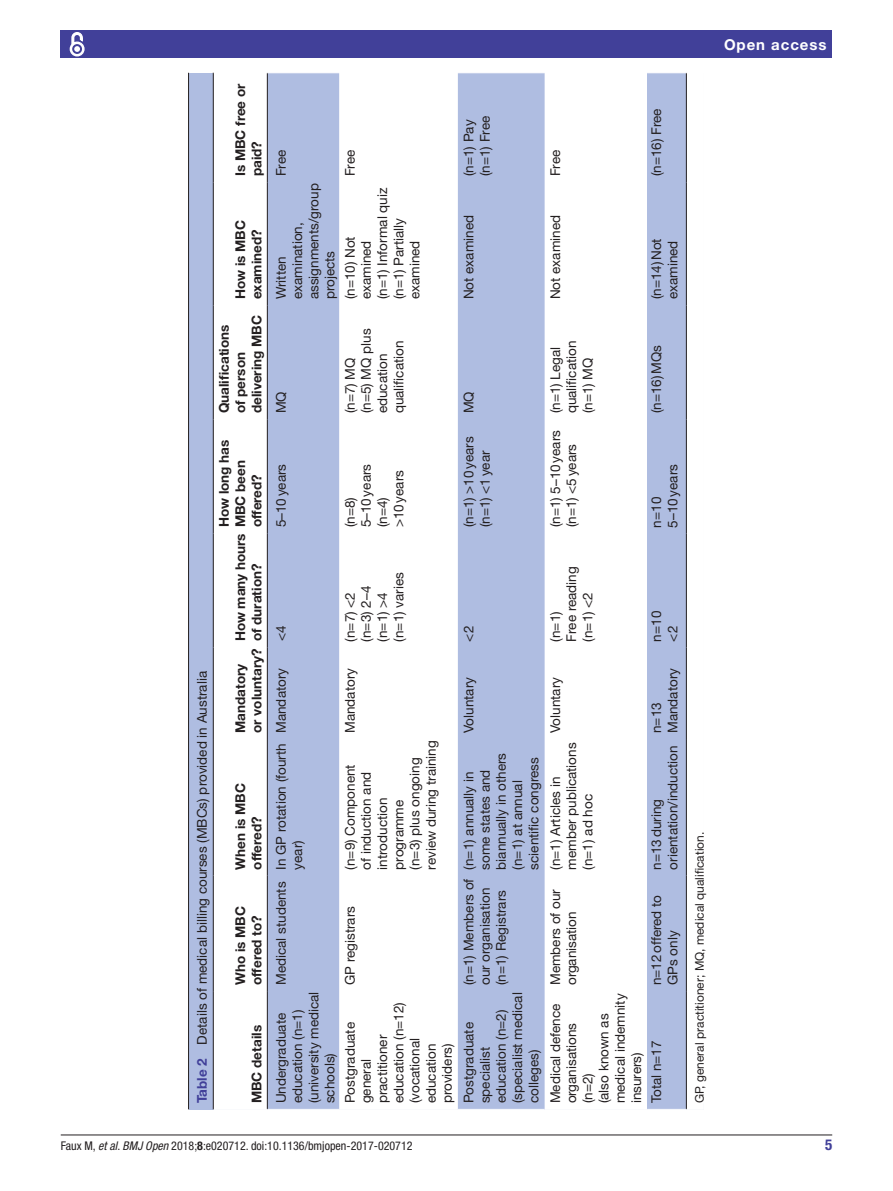
<style>
.page{position:relative;width:893px;height:1191px;background:#fff}
.page>*{position:absolute;margin:0;border:0;box-sizing:border-box;transform-origin:0 0}
.t1{font:700 15px "Helvetica Neue LT Std";letter-spacing:.065em;color:#fff}
.t2{font:700 condensed 15px "Helvetica Neue LT Std";color:#414099}
.t3{font:13.5px/16.2px "Helvetica Neue LT Std";color:#231f20}
.t4{font:700 13.5px/16.2px "Helvetica Neue LT Std";color:#231f20}
.t5{font:condensed 12px "Helvetica Neue LT Std";color:#231f20}
.t6{font:12px "Helvetica Neue LT Std";color:#231f20}
.s1{font-weight:700;color:#414099}
.s2{font-style:italic}
.s3{font-weight:700}
</style>
<div class="page">
<hr style="left:61px;top:1134px;width:771px;height:1px;background:#231f20">
<div style="left:61px;top:31px;width:771px;height:27px;background:#414099"></div>
<svg style="left:69px;top:32px;width:16px;height:25px"></svg>
<div style="left:189px;top:73px;width:515px;height:1036px;background:#afbde1"></div>
<hr style="left:188px;top:73px;width:1px;height:1036px;background:#231f20">
<div style="left:214px;top:73px;width:490px;height:1036px;background:#fff"></div>
<svg style="left:268px;top:73px;width:418px;height:1036px;fill:#fff"></svg>
<hr style="left:213px;top:991px;width:1px;height:118px;background:#231f20">
<hr style="left:267px;top:991px;width:1px;height:118px;background:#231f20">
<hr style="left:213px;top:875px;width:1px;height:116px;background:#231f20">
<hr style="left:267px;top:875px;width:1px;height:116px;background:#231f20">
<hr style="left:213px;top:739px;width:1px;height:136px;background:#231f20">
<hr style="left:267px;top:739px;width:1px;height:136px;background:#231f20">
<hr style="left:213px;top:647px;width:1px;height:92px;background:#231f20">
<hr style="left:267px;top:647px;width:1px;height:92px;background:#231f20">
<hr style="left:213px;top:533px;width:1px;height:114px;background:#231f20">
<hr style="left:267px;top:533px;width:1px;height:114px;background:#231f20">
<hr style="left:213px;top:419px;width:1px;height:114px;background:#231f20">
<hr style="left:267px;top:419px;width:1px;height:114px;background:#231f20">
<hr style="left:213px;top:305px;width:1px;height:114px;background:#231f20">
<hr style="left:267px;top:305px;width:1px;height:114px;background:#231f20">
<hr style="left:213px;top:182px;width:1px;height:123px;background:#231f20">
<hr style="left:267px;top:182px;width:1px;height:123px;background:#231f20">
<hr style="left:213px;top:73px;width:1px;height:109px;background:#231f20">
<hr style="left:267px;top:73px;width:1px;height:109px;background:#231f20">
<hr style="left:686px;top:875px;width:1px;height:116px;background:#231f20">
<hr style="left:686px;top:739px;width:1px;height:136px;background:#231f20">
<hr style="left:686px;top:647px;width:1px;height:92px;background:#231f20">
<hr style="left:686px;top:533px;width:1px;height:114px;background:#231f20">
<hr style="left:686px;top:419px;width:1px;height:114px;background:#231f20">
<hr style="left:686px;top:305px;width:1px;height:114px;background:#231f20">
<hr style="left:686px;top:182px;width:1px;height:123px;background:#231f20">
<hr style="left:686px;top:991px;width:1px;height:118px;background:#231f20">
<hr style="left:686px;top:73px;width:1px;height:109px;background:#231f20">
<hr style="left:703px;top:73px;width:2px;height:1030px;background:#fff">
<p class="t4" style="left:232px;top:176px;width:94px;rotate:-90deg">Is MBC free or paid?</p>
<p class="t4" style="left:232px;top:299px;width:81px;rotate:-90deg">How is MBC examined?</p>
<p class="t4" style="left:216px;top:413px;width:100px;rotate:-90deg">Qualifications of person delivering MBC</p>
<p class="t3" style="left:194px;top:1103px;width:434px;rotate:-90deg"><span class="s1">Table 2</span> Details of medical billing courses (MBCs) provided in Australia</p>
<p class="t4" style="left:216px;top:527px;width:89px;rotate:-90deg">How long has</p>
<p class="t4" style="left:232px;top:641px;width:183px;rotate:-90deg">How many hours MBC been of duration?</p>
<p class="t4" style="left:248px;top:527px;width:55px;rotate:-90deg">offered?</p>
<p class="t4" style="left:232px;top:733px;width:86px;rotate:-90deg">Mandatory or voluntary?</p>
<p class="t4" style="left:232px;top:869px;width:88px;rotate:-90deg">When is MBC offered?</p>
<p class="t4" style="left:232px;top:985px;width:80px;rotate:-90deg">Who is MBC offered to?</p>
<p class="t4" style="left:248px;top:1103px;width:80px;rotate:-90deg">MBC details</p>
<p class="t3" style="left:273px;top:176px;width:28px;rotate:-90deg">Free</p>
<p class="t3" style="left:342px;top:176px;width:28px;rotate:-90deg">Free</p>
<p class="t3" style="left:273px;top:299px;width:118px;rotate:-90deg">Written examination, assignments/group projects</p>
<p class="t3" style="left:342px;top:299px;width:113px;rotate:-90deg">(n=10) Not examined<br>(n=1) Informal quiz (n=1) Partially examined</p>
<p class="t3" style="left:273px;top:413px;width:24px;rotate:-90deg">MQ</p>
<p class="t3" style="left:273px;top:527px;width:65px;rotate:-90deg">5–10years</p>
<p class="t3" style="left:342px;top:413px;width:86px;rotate:-90deg">(n=7) MQ (n=5) MQ plus education qualification</p>
<p class="t3" style="left:342px;top:527px;width:65px;rotate:-90deg">(n=8)<br>5–10years (n=4) &gt;10years</p>
<p class="t3" style="left:460px;top:176px;width:62px;rotate:-90deg">(n=1) Pay (n=1) Free</p>
<p class="t3" style="left:460px;top:299px;width:86px;rotate:-90deg">Not examined</p>
<p class="t3" style="left:460px;top:413px;width:24px;rotate:-90deg">MQ</p>
<p class="t3" style="left:460px;top:527px;width:93px;rotate:-90deg">(n=1) &gt;10years (n=1) &lt;1year</p>
<p class="t3" style="left:547px;top:176px;width:28px;rotate:-90deg">Free</p>
<p class="t3" style="left:547px;top:299px;width:86px;rotate:-90deg">Not examined</p>
<p class="t3" style="left:547px;top:413px;width:74px;rotate:-90deg">(n=1) Legal qualification (n=1) MQ</p>
<p class="t3" style="left:547px;top:527px;width:99px;rotate:-90deg">(n=1) 5–10years (n=1) &lt;5years</p>
<p class="t3" style="left:648px;top:176px;width:69px;rotate:-90deg">(n=16) Free</p>
<p class="t3" style="left:648px;top:299px;width:63px;rotate:-90deg">(n=14)Not examined</p>
<p class="t3" style="left:648px;top:413px;width:70px;rotate:-90deg">(n=16)MQs</p>
<p class="t3" style="left:648px;top:527px;width:65px;rotate:-90deg">n=10<br>5–10years</p>
<p class="t3" style="left:273px;top:641px;width:17px;rotate:-90deg">&lt;4</p>
<p class="t3" style="left:342px;top:641px;width:71px;rotate:-90deg">(n=7) &lt;2 (n=3) 2–4 (n=1) &gt;4 (n=1) varies</p>
<p class="t3" style="left:460px;top:641px;width:17px;rotate:-90deg">&lt;2</p>
<p class="t3" style="left:547px;top:641px;width:77px;rotate:-90deg">(n=1)<br>Free reading (n=1) &lt;2</p>
<p class="t3" style="left:648px;top:641px;width:32px;rotate:-90deg">n=10 &lt;2</p>
<p class="t3" style="left:273px;top:733px;width:67px;rotate:-90deg">Mandatory</p>
<p class="t3" style="left:273px;top:869px;width:128px;text-indent:-116px;rotate:-90deg">Medical students In GP rotation (fourth year)</p>
<p class="t3" style="left:342px;top:733px;width:67px;rotate:-90deg">Mandatory</p>
<p class="t3" style="left:342px;top:869px;width:131px;rotate:-90deg">(n=9) Component<br>of induction and introduction programme<br>(n=3) plus ongoing review during training</p>
<p class="t3" style="left:342px;top:985px;width:80px;rotate:-90deg">GP registrars</p>
<p class="t3" style="left:273px;top:1103px;width:113px;rotate:-90deg">Undergraduate education (n=1) (university medical schools)</p>
<p class="t3" style="left:342px;top:1103px;width:103px;rotate:-90deg">Postgraduate general practitioner education (n=12) (vocational education providers)</p>
<p class="t3" style="left:460px;top:733px;width:58px;rotate:-90deg">Voluntary</p>
<p class="t3" style="left:460px;top:869px;width:118px;rotate:-90deg">(n=1) annually in some states and biannually in others (n=1) at annual scientific congress</p>
<p class="t3" style="left:460px;top:985px;width:108px;rotate:-90deg">(n=1) Members of our organisation (n=1) Registrars</p>
<p class="t3" style="left:460px;top:1103px;width:113px;rotate:-90deg">Postgraduate specialist education (n=2) (specialist medical colleges)</p>
<p class="t3" style="left:547px;top:733px;width:58px;rotate:-90deg">Voluntary</p>
<p class="t3" style="left:547px;top:869px;width:129px;rotate:-90deg">(n=1) Articles in member publications (n=1) ad hoc</p>
<p class="t3" style="left:547px;top:985px;width:98px;rotate:-90deg">Members of our organisation</p>
<p class="t3" style="left:648px;top:733px;width:67px;rotate:-90deg">n=13<br>Mandatory</p>
<p class="t3" style="left:648px;top:869px;width:126px;rotate:-90deg">n=13during orientation/induction</p>
<p class="t3" style="left:648px;top:985px;width:92px;rotate:-90deg">n=12offered to<br>GPs only</p>
<p class="t3" style="left:547px;top:1103px;width:111px;rotate:-90deg">Medical defence organisations (n=2)<br>(also known as medical indemnity insurers)</p>
<p class="t3" style="left:648px;top:1103px;width:64px;rotate:-90deg">Total n=17</p>
<p class="t6" style="left:692px;top:1103px;width:273px;rotate:-90deg">GP, general practitioner; MQ, medical qualification.</p>
<p class="t1" style="left:724px;top:35px;width:104px">Open access</p>
<p class="t5" style="left:61px;top:1138px;width:353px">Faux M, <span class="s2">et al</span>. <span class="s2">BMJ Open</span> 2018;<span class="s3">8</span>:e020712. doi:10.1136/bmjopen-2017-020712</p>
<p class="t2" style="left:825px;top:1135px;width:9px">5</p>
</div>
